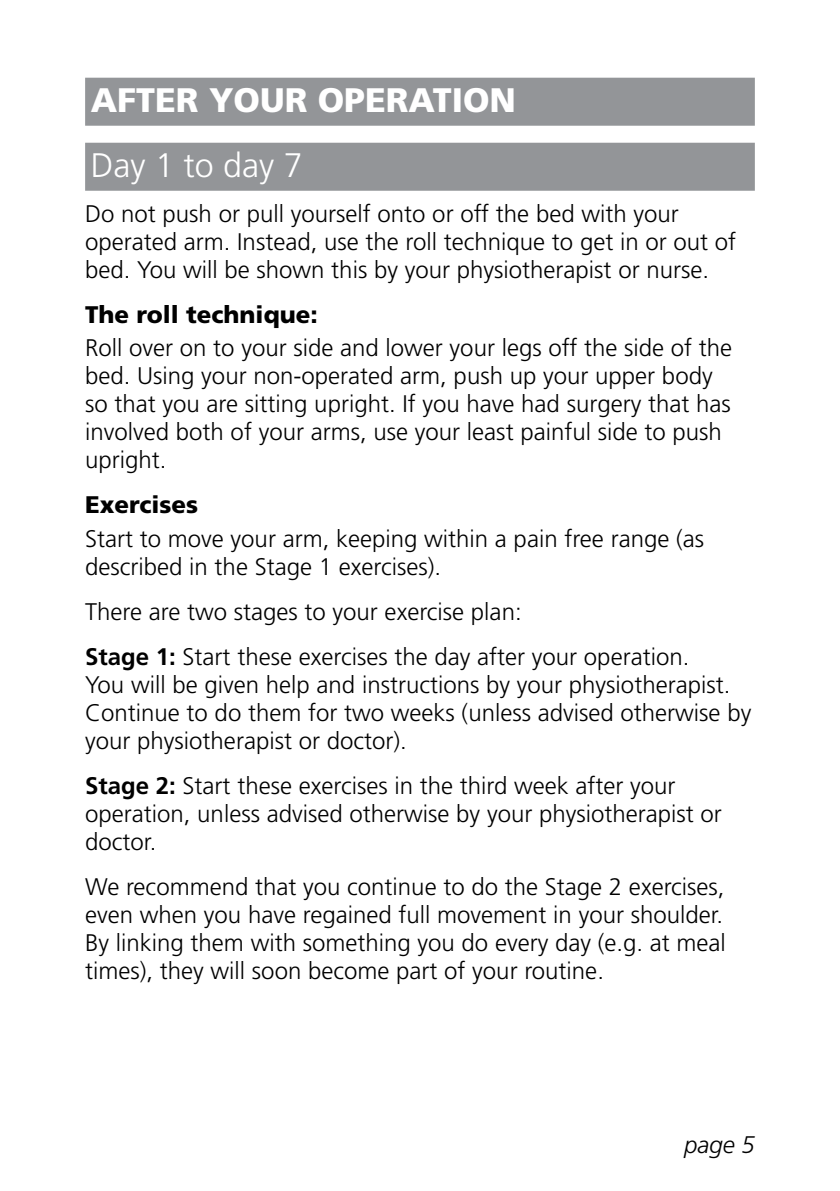
<style>
.page{position:relative;width:840px;height:1191px;background:#fff}
.page>*{position:absolute;margin:0;border:0;box-sizing:border-box;transform-origin:0 0}
.t1{font:900 34px "Frutiger";color:#fff}
.t2{font:300 34px "Frutiger";color:#fff}
.t3{font:300 24px/28px "Frutiger";color:#000}
.t4{font:900 24px "Frutiger";color:#000}
.t5{font:italic 300 24px "Frutiger";color:#000}
.s1{font-weight:700}
</style>
<div class="page">
<div style="left:85px;top:78px;width:669px;height:48px;background:#939598"></div>
<div style="left:85px;top:143px;width:669px;height:48px;background:#939598"></div>
<h1 class="t1" style="left:91px;top:79px;width:426px">AFTER YOUR OPERATION</h1>
<h1 class="t2" style="left:91px;top:146px;width:213px">Day 1 to day 7</h1>
<p class="t3" style="left:85px;top:199px;width:652px">Do not push or pull yourself onto or off the bed with your operated arm. Instead, use the roll technique to get in or out of bed. You will be shown this by your physiotherapist or nurse.</p>
<p class="t4" style="left:85px;top:300px;width:234px">The roll technique:</p>
<p class="t3" style="left:85px;top:334px;width:648px">Roll over on to your side and lower your legs off the side of the bed. Using your non-operated arm, push up your upper body so that you are sitting upright. If you have had surgery that has involved both of your arms, use your least painful side to push upright.</p>
<p class="t4" style="left:85px;top:490px;width:114px">Exercises</p>
<p class="t3" style="left:85px;top:525px;width:620px">Start to move your arm, keeping within a pain free range (as described in the Stage 1 exercises).</p>
<p class="t3" style="left:85px;top:589px;width:605px;line-height:45px">There are two stages to your exercise plan:<br><span class="s1">Stage 1:</span> Start these exercises the day after your operation.</p>
<p class="t3" style="left:85px;top:671px;width:667px">You will be given help and instructions by your physiotherapist.<br>Continue to do them for two weeks (unless advised otherwise by your physiotherapist or doctor).</p>
<p class="t3" style="left:85px;top:772px;width:638px"><span class="s1">Stage 2:</span> Start these exercises in the third week after your operation, unless advised otherwise by your physiotherapist or doctor.</p>
<p class="t3" style="left:85px;top:873px;width:642px;text-align:justify">We recommend that you continue to do the Stage 2 exercises, even when you have regained full movement in your shoulder.<br>By linking them with something you do every day (e.g. at meal times), they will soon become part of your routine.</p>
<p class="t5" style="left:683px;top:1131px;width:72px">page 5</p>
</div>
